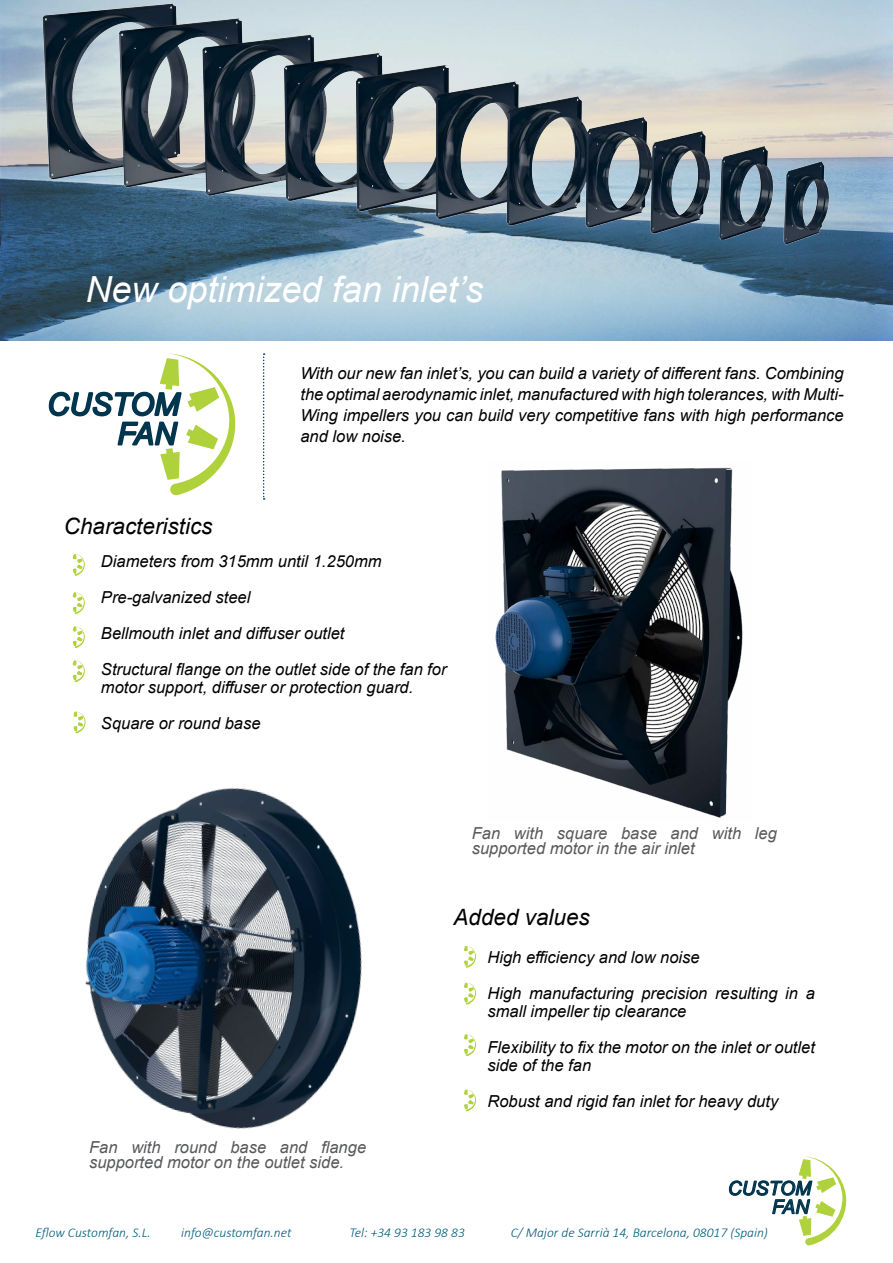
<style>
.page{position:relative;width:893px;height:1263px;background:#fff}
.page>*{position:absolute;margin:0;border:0;box-sizing:border-box;transform-origin:0 0}
.t1{font:italic 36px "Arial";color:#fff}
.t2{font:italic 30.75px/29.4px "Arial";color:#00354e;text-align:right}
.t3{font:italic 22.5px "Arial";color:#000}
.t4{font:italic 19.35px/18.6px "Arial";color:#00354e;text-align:right}
.t5{font:italic 16.5px/36px "Arial";color:#000}
.t6{font:italic 16.5px/15px "Arial";color:#58595b}
.t7{font:italic 300 13.5px "Calibri";color:#005a7b}
</style>
<div class="page">
<img style="left:0;top:0;width:893px;height:340px">
<img style="left:22px;top:0;width:829px;height:257px">
<svg style="left:48px;top:353px;width:188px;height:143px"></svg>
<svg style="left:728px;top:1156px;width:119px;height:90px"></svg>
<img style="left:495px;top:467px;width:248px;height:351px">
<img style="left:85px;top:787px;width:277px;height:342px">
<svg style="left:73px;top:554px;width:12px;height:22px"></svg>
<svg style="left:73px;top:592px;width:12px;height:22px"></svg>
<svg style="left:73px;top:626px;width:12px;height:22px"></svg>
<svg style="left:73px;top:660px;width:12px;height:22px"></svg>
<svg style="left:74px;top:711px;width:12px;height:22px"></svg>
<svg style="left:464px;top:945px;width:12px;height:23px"></svg>
<svg style="left:464px;top:982px;width:12px;height:23px"></svg>
<svg style="left:464px;top:1034px;width:12px;height:22px"></svg>
<svg style="left:464px;top:1089px;width:12px;height:22px"></svg>
<svg style="left:263px;top:353px;width:2px;height:147px"></svg>
<h1 class="t1" style="left:86px;top:266px;width:399px">New optimized fan inlet’s</h1>
<h2 class="t2" style="left:47px;top:390px;width:134px">CUSTOM<br>FAN</h2>
<p class="t5" style="left:300px;top:363px;width:545px;line-height:21px;text-align:justify">With our new fan inlet’s, you can build a variety of different fans. Combining the optimal aerodynamic inlet, manufactured with high tolerances, with Multi-Wing impellers you can build very competitive fans with high performance and low noise.</p>
<h3 class="t3" style="left:64px;top:512px;width:150px">Characteristics</h3>
<p class="t5" style="left:101px;top:544px;width:347px">Diameters from 315mm until 1.250mm Pre-galvanized steel<br>Bellmouth inlet and diffuser outlet<br>Structural flange on the outlet side of the fan for</p>
<p class="t5" style="left:101px;top:670px;width:314px">motor support, diffuser or protection guard.<br>Square or round base</p>
<p class="t6" style="left:472px;top:826px;width:307px">Fan with square base and with leg supported motor in the air inlet</p>
<p class="t6" style="left:89px;top:1140px;width:278px">Fan with round base and flange supported motor on the outlet side.</p>
<h3 class="t3" style="left:453px;top:902px;width:138px">Added values</h3>
<p class="t5" style="left:487px;top:939px;width:329px">High efficiency and low noise<br>High manufacturing precision resulting in a</p>
<p class="t5" style="left:487px;top:993px;width:329px">small impeller tip clearance<br>Flexibility to fix the motor on the inlet or outlet</p>
<p class="t5" style="left:487px;top:1047px;width:292px">side of the fan<br>Robust and rigid fan inlet for heavy duty</p>
<p class="t4" style="left:728px;top:1179px;width:85px">CUSTOM<br>FAN</p>
<p class="t7" style="left:36px;top:1224px;width:117px">Eflow Customfan, S.L.</p>
<p class="t7" style="left:181px;top:1224px;width:112px">info@customfan.net</p>
<p class="t7" style="left:349px;top:1224px;width:117px">Tel: +34 93 183 98 83</p>
<p class="t7" style="left:511px;top:1224px;width:259px">C/ Major de Sarrià 14, Barcelona, 08017 (Spain)</p>
</div>
